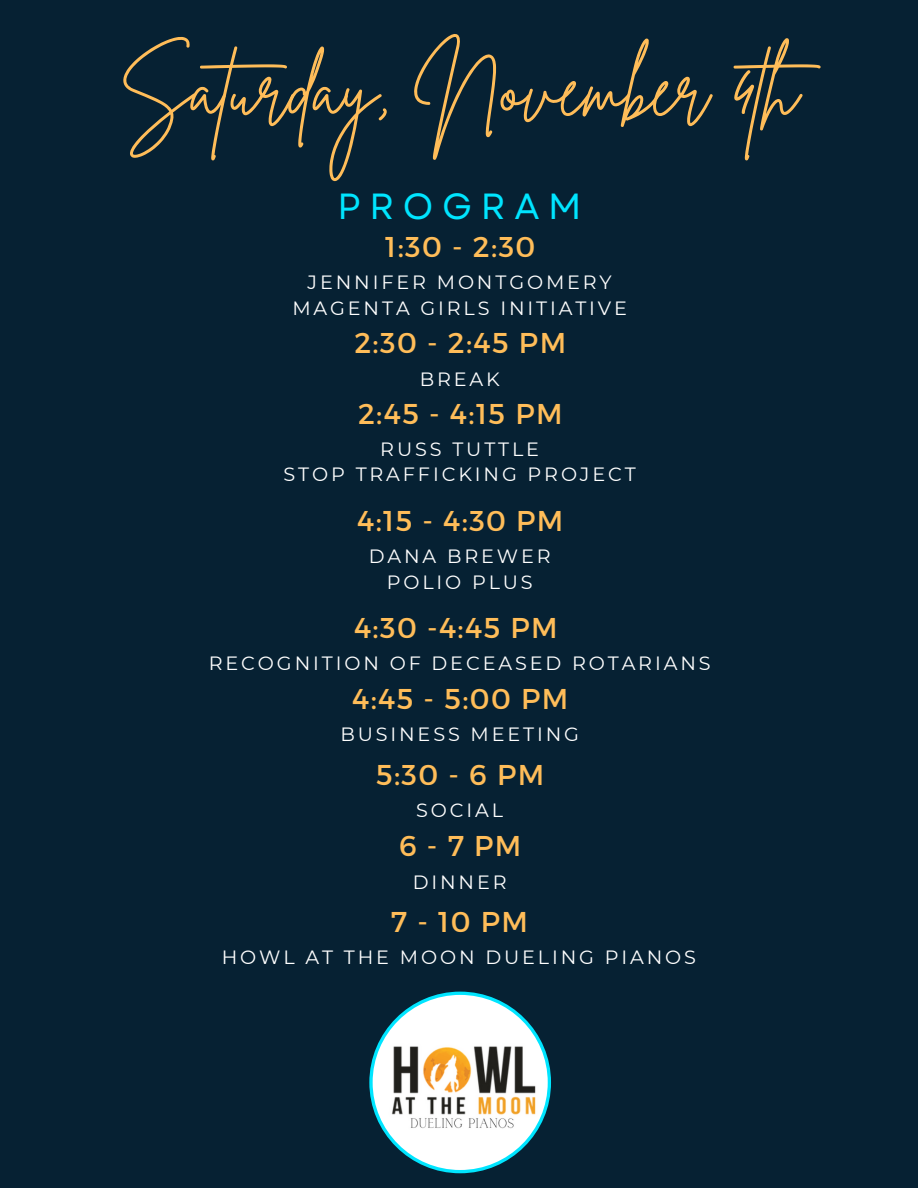
<style>
.page{position:relative;width:918px;height:1188px;background:#062133}
.page>*{position:absolute;margin:0;border:0;box-sizing:border-box;transform-origin:0 0}
.t1{font:77.7px "Brittany Signature";color:#ffbd59}
.t2{font:36.3px "Garet";letter-spacing:.24em;color:#00e5ff}
.t3{font:28.65px "Montserrat";letter-spacing:.05em;color:#ffbd59}
.t4{font:19.2px "Montserrat";letter-spacing:.15em;color:#fff}
</style>
<div class="page">
<svg style="left:369px;top:992px;width:182px;height:181px"></svg>
<p class="t1" style="left:119px;top:38px;width:724px">Saturday, November 4th</p>
<p class="t2" style="left:337px;top:180px;width:246px">PROGRAM</p>
<p class="t3" style="left:385px;top:228px;width:152px">1:30 - 2:30</p>
<p class="t4" style="left:308px;top:271px;width:306px">JENNIFER MONTGOMERY</p>
<p class="t4" style="left:292px;top:296px;width:336px">MAGENTA GIRLS INITIATIVE</p>
<p class="t3" style="left:354px;top:324px;width:213px">2:30 - 2:45 PM</p>
<p class="t4" style="left:420px;top:367px;width:82px">BREAK</p>
<p class="t3" style="left:358px;top:395px;width:206px">2:45 - 4:15 PM</p>
<p class="t4" style="left:380px;top:437px;width:160px">RUSS TUTTLE</p>
<p class="t4" style="left:284px;top:463px;width:354px">STOP TRAFFICKING PROJECT</p>
<p class="t3" style="left:357px;top:502px;width:208px">4:15 - 4:30 PM</p>
<p class="t4" style="left:369px;top:545px;width:183px">DANA BREWER</p>
<p class="t4" style="left:387px;top:570px;width:148px">POLIO PLUS</p>
<p class="t3" style="left:354px;top:609px;width:205px">4:30 -4:45 PM</p>
<p class="t4" style="left:209px;top:652px;width:503px">RECOGNITION OF DECEASED ROTARIANS</p>
<p class="t3" style="left:352px;top:680px;width:218px">4:45 - 5:00 PM</p>
<p class="t4" style="left:340px;top:723px;width:240px">BUSINESS MEETING</p>
<p class="t3" style="left:376px;top:756px;width:170px">5:30 - 6 PM</p>
<p class="t4" style="left:416px;top:799px;width:88px">SOCIAL</p>
<p class="t3" style="left:399px;top:827px;width:124px">6-7PM</p>
<p class="t4" style="left:413px;top:870px;width:95px">DINNER</p>
<p class="t3" style="left:391px;top:903px;width:139px">7-10PM</p>
<p class="t4" style="left:222px;top:946px;width:476px">HOWL AT THE MOON DUELING PIANOS</p>
</div>
